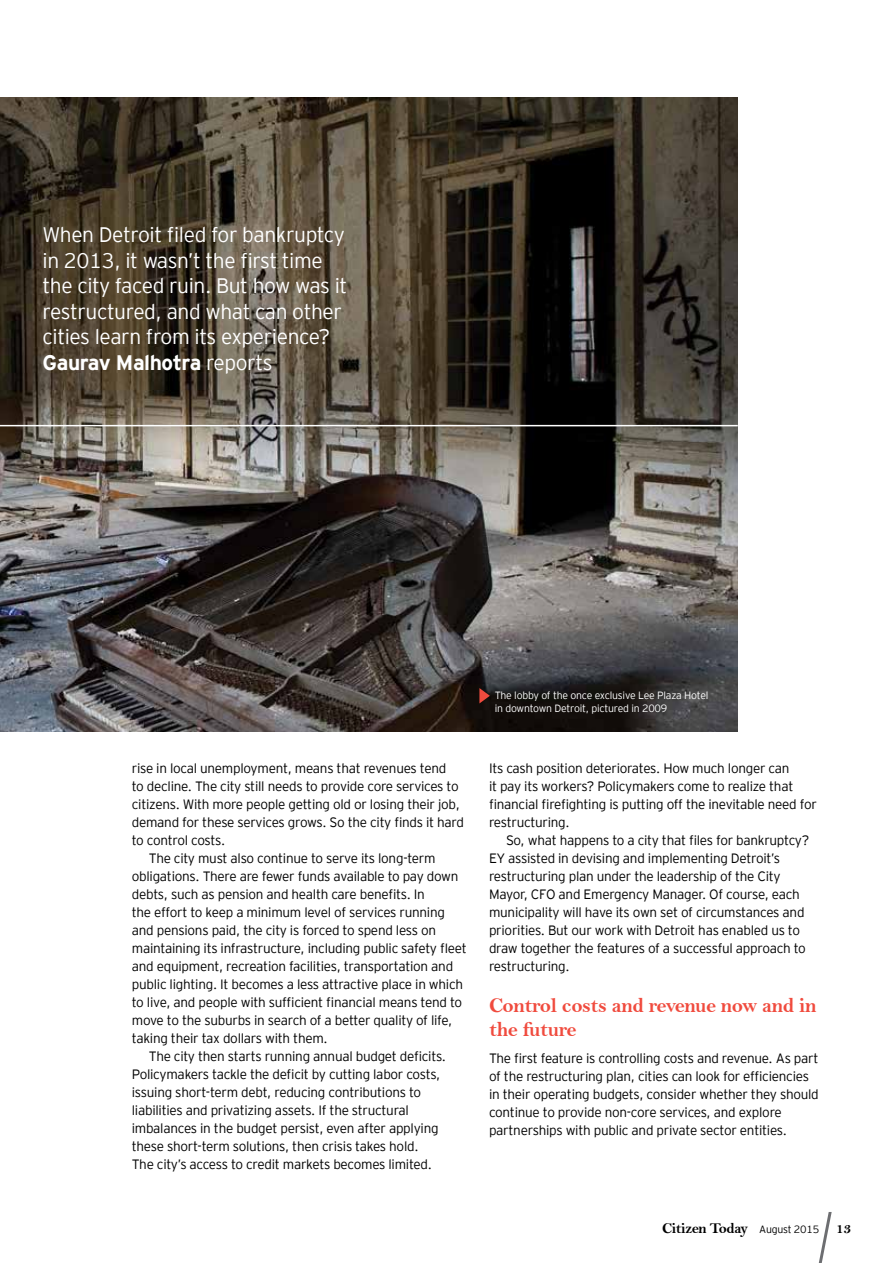
<style>
.page{position:relative;width:893px;height:1263px;background:#fff}
.page>*{position:absolute;margin:0;border:0;box-sizing:border-box;transform-origin:0 0}
.t1{font:300 21px/25.5px "EY Interstate";letter-spacing:-.02em;color:#fff}
.t2{font:21px/24px "Bell MT Bold";letter-spacing:-.02em;color:#f04b3e}
.t3{font:15px "Bell MT Bold";letter-spacing:-.03em;color:#000}
.t4{font:300 13.5px/18px "EY Interstate";letter-spacing:-.02em;color:#000}
.t5{font:300 10.5px/13.5px "EY Interstate";letter-spacing:-.02em;color:#fff}
.s1{font-weight:700}
.s2{font-family:"EY Interstate";font-weight:300;font-size:10.5px}
</style>
<div class="page">
<svg style="left:818px;top:1212px;width:14px;height:51px"></svg>
<img style="left:0;top:98px;width:738px;height:633px">
<hr style="left:0;top:425px;width:738px;height:1px;background:#fff">
<svg style="left:479px;top:688px;width:11px;height:15px"></svg>
<h1 class="t1" style="left:43px;top:221px;width:306px">When Detroit filed for bankruptcy in 2013, it wasn’t the first time the city faced ruin. But how was it restructured, and what can other cities learn from its experience?<br><span class="s1">Gaurav Malhotra</span> reports</h1>
<p class="t4" style="left:132px;top:758px;width:316px">rise in local unemployment, means that revenues tend</p>
<p class="t4" style="left:132px;top:776px;width:328px">to decline. The city still needs to provide core services to</p>
<p class="t4" style="left:132px;top:794px;width:330px">citizens. With more people getting old or losing their job,</p>
<p class="t4" style="left:132px;top:812px;width:334px">demand for these services grows. So the city finds it hard</p>
<p class="t4" style="left:132px;top:830px;width:95px">to control costs.</p>
<p class="t4" style="left:149px;top:848px;width:288px">The city must also continue to serve its long-term</p>
<p class="t4" style="left:132px;top:866px;width:328px">obligations. There are fewer funds available to pay down</p>
<p class="t4" style="left:132px;top:884px;width:295px">debts, such as pension and health care benefits. In</p>
<p class="t4" style="left:132px;top:902px;width:315px">the effort to keep a minimum level of services running</p>
<p class="t4" style="left:132px;top:920px;width:306px">and pensions paid, the city is forced to spend less on</p>
<p class="t4" style="left:132px;top:938px;width:336px">maintaining its infrastructure, including public safety fleet</p>
<p class="t4" style="left:132px;top:956px;width:323px">and equipment, recreation facilities, transportation and</p>
<p class="t4" style="left:132px;top:974px;width:333px">public lighting. It becomes a less attractive place in which</p>
<p class="t4" style="left:132px;top:992px;width:332px">to live, and people with sufficient financial means tend to</p>
<p class="t4" style="left:132px;top:1010px;width:322px">move to the suburbs in search of a better quality of life,</p>
<p class="t4" style="left:132px;top:1028px;width:197px">taking their tax dollars with them.</p>
<p class="t4" style="left:149px;top:1046px;width:299px">The city then starts running annual budget deficits.</p>
<p class="t4" style="left:132px;top:1064px;width:310px">Policymakers tackle the deficit by cutting labor costs,</p>
<p class="t4" style="left:132px;top:1082px;width:291px">issuing short-term debt, reducing contributions to</p>
<p class="t4" style="left:132px;top:1100px;width:278px">liabilities and privatizing assets. If the structural</p>
<p class="t4" style="left:132px;top:1118px;width:308px">imbalances in the budget persist, even after applying</p>
<p class="t4" style="left:132px;top:1136px;width:288px">these short-term solutions, then crisis takes hold.</p>
<p class="t4" style="left:132px;top:1154px;width:302px">The city’s access to credit markets becomes limited.</p>
<p class="t5" style="left:495px;top:688px;width:215px">The lobby of the once exclusive Lee Plaza Hotel in downtown Detroit, pictured in 2009</p>
<p class="t4" style="left:489px;top:758px;width:329px">Its cash position deteriorates. How much longer can<br>it pay its workers? Policymakers come to realize that financial firefighting is putting off the inevitable need for restructuring.</p>
<p class="t4" style="left:489px;top:830px;width:322px;text-indent:17px">So, what happens to a city that files for bankruptcy?<br>EY assisted in devising and implementing Detroit’s restructuring plan under the leadership of the City Mayor, CFO and Emergency Manager. Of course, each municipality will have its own set of circumstances and priorities. But our work with Detroit has enabled us to draw together the features of a successful approach to restructuring.</p>
<h1 class="t2" style="left:489px;top:993px;width:329px">Control costs and revenue now and in the future</h1>
<p class="t4" style="left:489px;top:1048px;width:331px">The first feature is controlling costs and revenue. As part of the restructuring plan, cities can look for efficiencies in their operating budgets, consider whether they should continue to provide non-core services, and explore partnerships with public and private sector entities.</p>
<p class="t3" style="left:662px;top:1219px;width:191px">Citizen Today <span class="s2">August 2015</span> 13</p>
</div>
